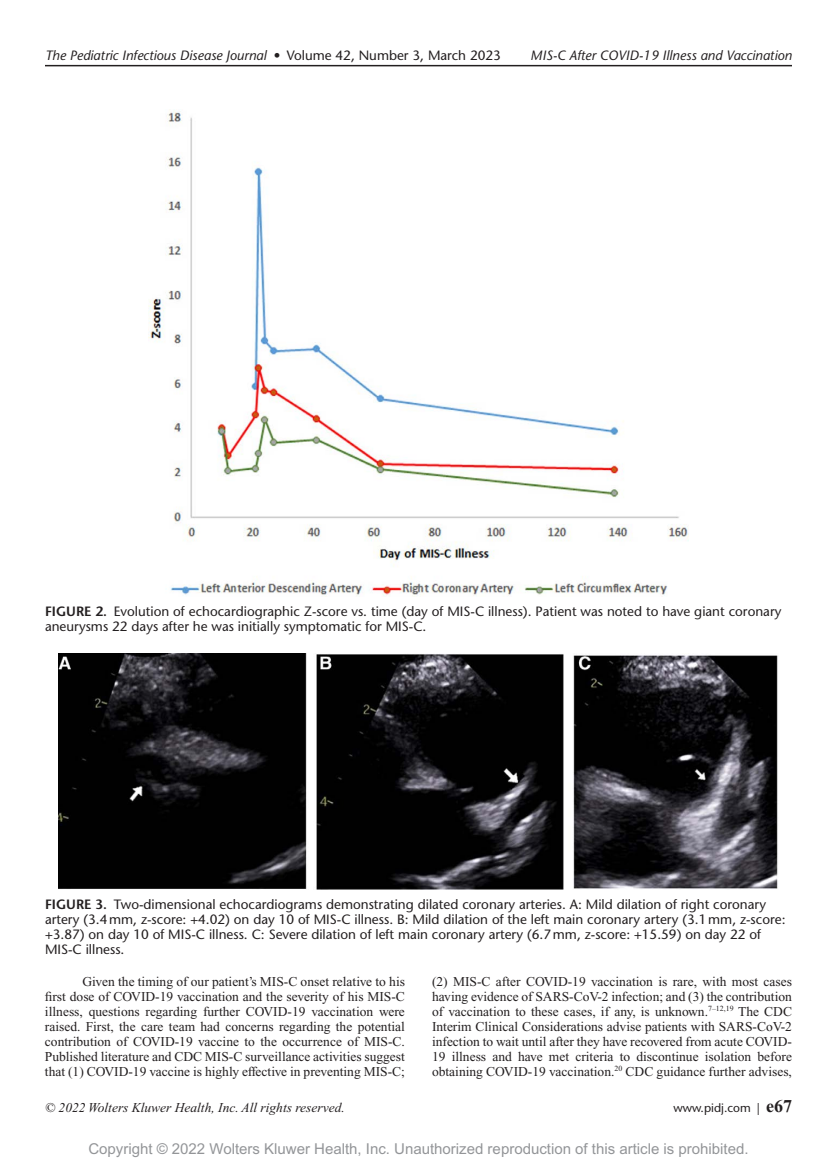
<style>
.page{position:relative;width:837px;height:1161px;background:#fff}
.page>*{position:absolute;margin:0;border:0;box-sizing:border-box;transform-origin:0 0}
.t1{font:15px "Arial MT Std";color:#939598}
.t2{font:13.5px/15px "Times New Roman PS Std";color:#231f20;text-align:justify}
.t3{font:500 13.5px/15px "Stone Sans Std";color:#231f20}
.t4{font:italic 500 13.5px "Stone Sans Std";color:#231f20}
.t5{font:italic 13.5px "Times New Roman PS Std";color:#231f20}
.t6{font:500 12px "Stone Sans Std";color:#231f20}
.s1{font-style:normal}
.s2{font-weight:600}
.s3{font-family:"Times New Roman PS Std";font-weight:700;font-size:18px}
</style>
<div class="page">
<hr style="left:45px;top:65px;width:747px;height:1px;background:#231f20">
<img style="left:148px;top:110px;width:540px;height:487px">
<img style="left:58px;top:653px;width:720px;height:237px">
<p class="t4" style="left:45px;top:48px;width:458px">The Pediatric Infectious Disease Journal • <span class="s1">Volume 42, Number 3, March 2023</span></p>
<p class="t4" style="left:531px;top:48px;width:263px">MIS-C After COVID-19 Illness and Vaccination</p>
<p class="t3" style="left:45px;top:604px;width:738px"><span class="s2">FIGURE 2.</span> Evolution of echocardiographic Z-score vs. time (day of MIS-C illness). Patient was noted to have giant coronary aneurysms 22 days after he was initially symptomatic for MIS-C.</p>
<p class="t3" style="left:45px;top:897px;width:742px"><span class="s2">FIGURE 3.</span> Two-dimensional echocardiograms demonstrating dilated coronary arteries. A: Mild dilation of right coronary artery (3.4mm, z-score: +4.02) on day 10 of MIS-C illness. B: Mild dilation of the left main coronary artery (3.1mm, z-score: +3.87) on day 10 of MIS-C illness. C: Severe dilation of left main coronary artery (6.7mm, z-score: +15.59) on day 22 of MIS-C illness.</p>
<p class="t2" style="left:45px;top:974px;width:362px;text-indent:38px">Given the timing of our patient’s MIS-C onset relative to his first dose of COVID-19 vaccination and the severity of his MIS-C illness, questions regarding further COVID-19 vaccination were raised. First, the care team had concerns regarding the potential contribution of COVID-19 vaccine to the occurrence of MIS-C.<br>Published literature and CDC MIS-C surveillance activities suggest that (1) COVID-19 vaccine is highly effective in preventing MIS-C;</p>
<p class="t2" style="left:432px;top:974px;width:362px">(2) MIS-C after COVID-19 vaccination is rare, with most cases having evidence of SARS-CoV-2 infection; and (3) the contribution of vaccination to these cases, if any, is unknown.<sup>7–12,19</sup> The CDC Interim Clinical Considerations advise patients with SARS-CoV-2 infection to wait until after they have recovered from acute COVID-19 illness and have met criteria to discontinue isolation before obtaining COVID-19 vaccination.<sup>20</sup> CDC guidance further advises,</p>
<p class="t5" style="left:45px;top:1100px;width:301px">© 2022 Wolters Kluwer Health, Inc. All rights reserved.</p>
<p class="t6" style="left:673px;top:1101px;width:120px">www.pidj.com | <span class="s3">e67</span></p>
<p class="t1" style="left:88px;top:1140px;width:662px">Copyright © 2022 Wolters Kluwer Health, Inc. Unauthorized reproduction of this article is prohibited.</p>
</div>
